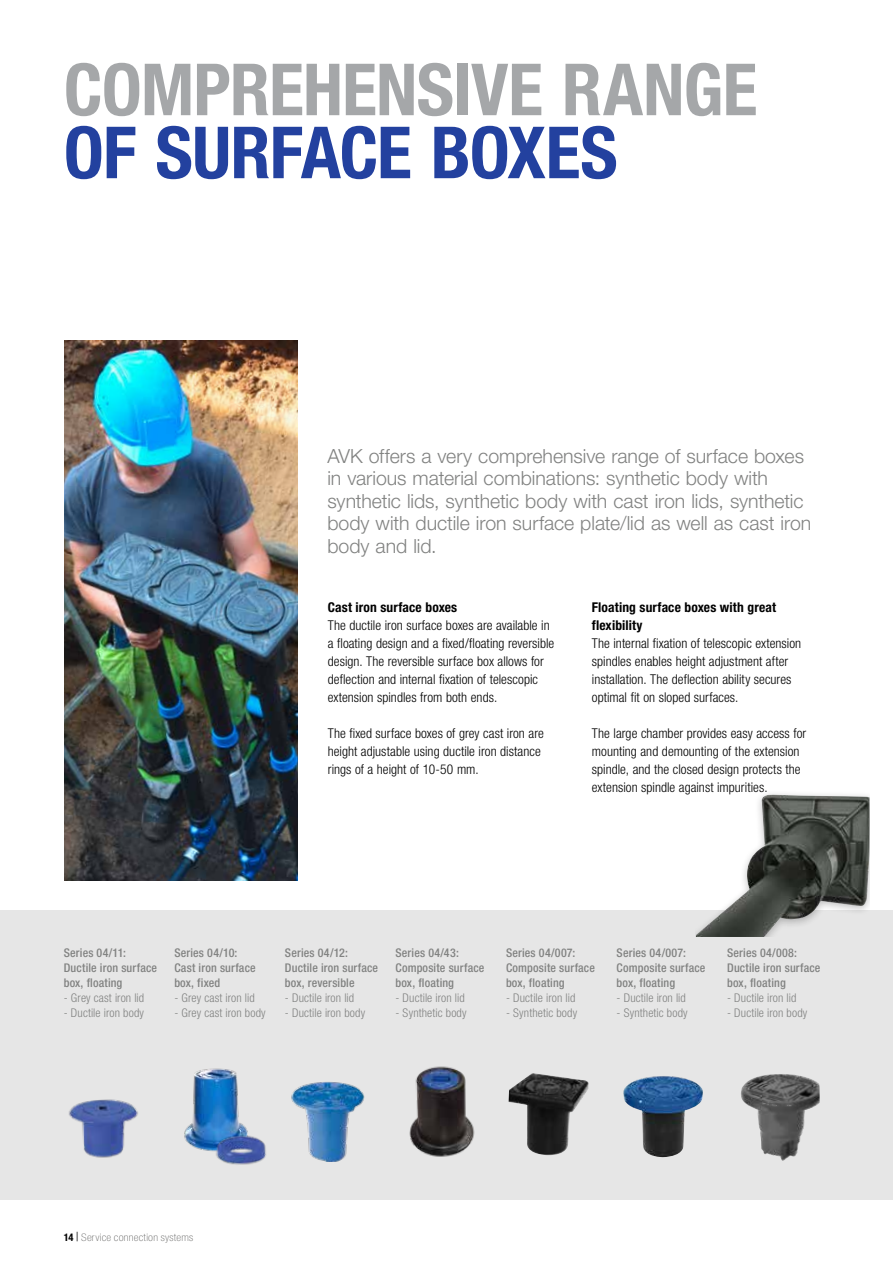
<style>
.page{position:relative;width:893px;height:1263px;background:#fff}
.page>*{position:absolute;margin:0;border:0;box-sizing:border-box;transform-origin:0 0}
.t1{font:700 condensed 72px "Helvetica Neue LT Pro";letter-spacing:-.01em;color:#a5a7a9}
.t2{font:700 condensed 72px "Helvetica Neue LT Pro";letter-spacing:-.01em;color:#23419f}
.t3{font:300 19.5px/22.5px "Helvetica Neue LT Pro";color:#818281}
.t4{font:300 condensed 13.5px/18px "Helvetica Neue LT Pro";letter-spacing:.005em;color:#000}
.t5{font:700 condensed 13.5px/18px "Helvetica Neue LT Pro";letter-spacing:.01em;color:#000}
.t6{font:500 condensed 12px/15px "Helvetica Neue LT Pro";letter-spacing:.015em;color:#818281}
.t7{font:300 condensed 12px "Helvetica Neue LT Pro";letter-spacing:.01em;color:#818281}
.t8{font:100 condensed 10.5px "Helvetica Neue LT Pro";letter-spacing:.02em;color:#686867;scale:1.1 1}
.s1{font-weight:700;color:#000}
.s2{font-family:"Times New Roman";font-weight:700;font-stretch:normal;color:#000}
</style>
<div class="page">
<div style="left:0;top:910px;width:893px;height:289px;background:#e6e6e6"></div>
<img style="left:64px;top:340px;width:234px;height:540px">
<img style="left:184px;top:1068px;width:62px;height:83px">
<img style="left:69px;top:1099px;width:69px;height:59px">
<img style="left:291px;top:1081px;width:74px;height:81px">
<img style="left:509px;top:1073px;width:80px;height:82px">
<img style="left:623px;top:1076px;width:80px;height:81px">
<img style="left:741px;top:1074px;width:41px;height:17px">
<img style="left:208px;top:1128px;width:58px;height:37px">
<img style="left:409px;top:1066px;width:66px;height:91px">
<img style="left:696px;top:795px;width:173px;height:142px">
<h1 class="t1" style="left:64px;top:46px;width:695px">COMPREHENSIVE RANGE</h1>
<h1 class="t2" style="left:64px;top:109px;width:555px">OF SURFACE BOXES</h1>
<p class="t3" style="left:327px;top:444px;width:485px">AVK offers a very comprehensive range of surface boxes in various material combinations: synthetic body with synthetic lids, synthetic body with cast iron lids, synthetic body with ductile iron surface plate/lid as well as cast iron body and lid.</p>
<p class="t5" style="left:328px;top:598px;width:131px">Cast iron surface boxes</p>
<p class="t4" style="left:328px;top:616px;width:228px">The ductile iron surface boxes are available in a floating design and a fixed/floating reversible design. The reversible surface box allows for deflection and internal fixation of telescopic extension spindles from both ends.</p>
<p class="t4" style="left:328px;top:724px;width:218px">The fixed surface boxes of grey cast iron are height adjustable using ductile iron distance rings of a height of 10-50 mm.</p>
<p class="t5" style="left:592px;top:598px;width:186px">Floating surface boxes with great flexibility</p>
<p class="t4" style="left:592px;top:634px;width:211px">The internal fixation of telescopic extension spindles enables height adjustment after installation. The deflection ability secures optimal fit on sloped surfaces.</p>
<p class="t4" style="left:592px;top:724px;width:216px">The large chamber provides easy access for mounting and demounting of the extension spindle, and the closed design protects the extension spindle against impurities.</p>
<p class="t6" style="left:64px;top:945px;width:95px">Series 04/11:<br>Ductile iron surface box, floating</p>
<p class="t7" style="left:64px;top:991px;width:82px">- Grey cast iron lid</p>
<p class="t7" style="left:64px;top:1006px;width:82px">- Ductile iron body</p>
<p class="t6" style="left:174px;top:945px;width:83px">Series 04/10:<br>Cast iron surface box, fixed</p>
<p class="t7" style="left:174px;top:991px;width:82px">- Grey cast iron lid</p>
<p class="t7" style="left:174px;top:1006px;width:93px">- Grey cast iron body</p>
<p class="t6" style="left:285px;top:945px;width:95px">Series 04/12:<br>Ductile iron surface box, reversible</p>
<p class="t7" style="left:285px;top:991px;width:71px">- Ductile iron lid</p>
<p class="t7" style="left:285px;top:1006px;width:82px">- Ductile iron body</p>
<p class="t6" style="left:395px;top:945px;width:90px">Series 04/43:<br>Composite surface box, floating</p>
<p class="t7" style="left:395px;top:991px;width:71px">- Ductile iron lid</p>
<p class="t7" style="left:395px;top:1006px;width:73px">- Synthetic body</p>
<p class="t6" style="left:506px;top:945px;width:90px">Series 04/007:<br>Composite surface box, floating</p>
<p class="t7" style="left:506px;top:991px;width:71px">- Ductile iron lid</p>
<p class="t7" style="left:506px;top:1006px;width:73px">- Synthetic body</p>
<p class="t6" style="left:617px;top:945px;width:90px">Series 04/007:<br>Composite surface box, floating</p>
<p class="t7" style="left:617px;top:991px;width:71px">- Ductile iron lid</p>
<p class="t7" style="left:617px;top:1006px;width:73px">- Synthetic body</p>
<p class="t6" style="left:727px;top:945px;width:95px">Series 04/008:<br>Ductile iron surface box, floating</p>
<p class="t7" style="left:727px;top:991px;width:71px">- Ductile iron lid</p>
<p class="t7" style="left:727px;top:1006px;width:82px">- Ductile iron body</p>
<p class="t8" style="left:64px;top:1231px;width:119px"><span class="s1">14</span> <span class="s2">|</span> Service connection systems</p>
</div>
